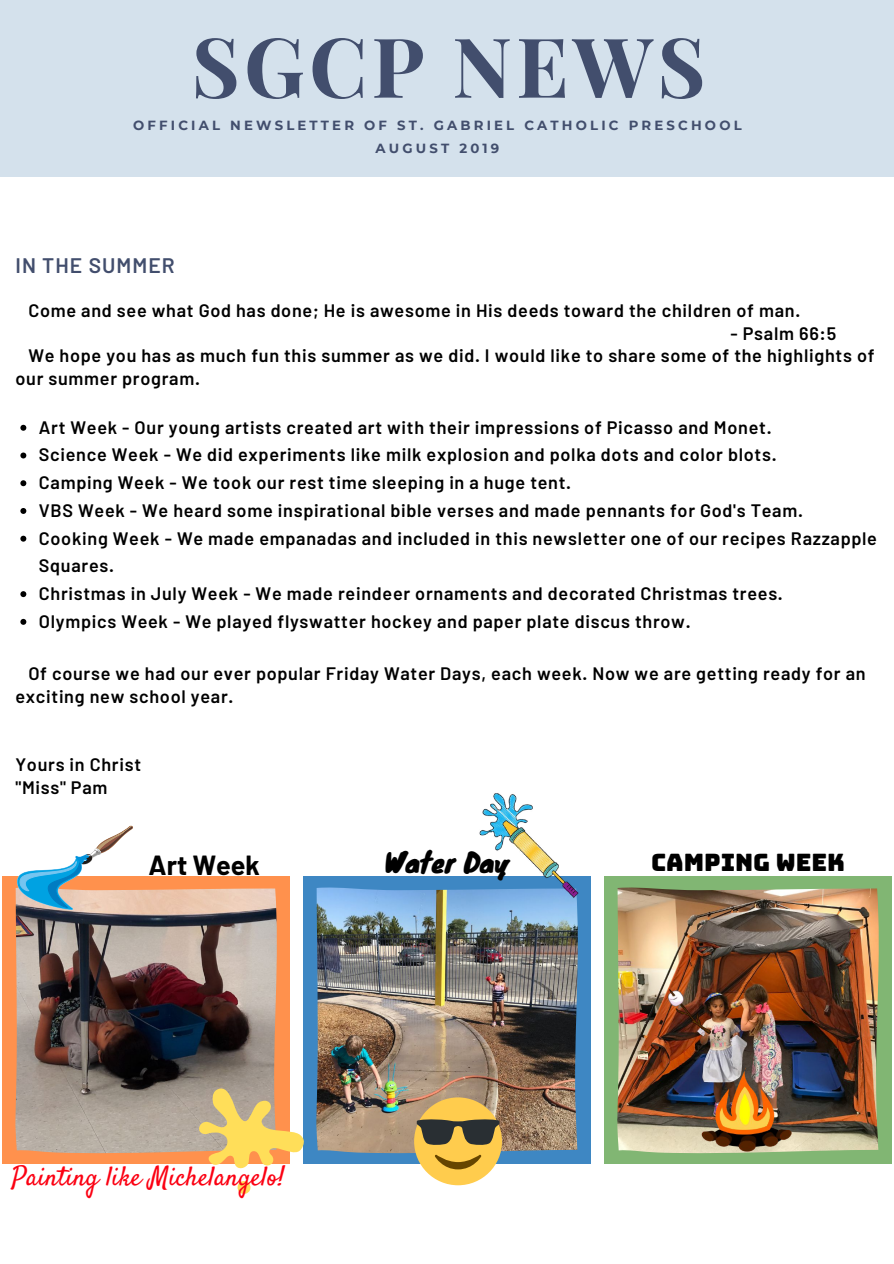
<style>
.page{position:relative;width:894px;height:1264px;background:#fff}
.page>*{position:absolute;margin:0;border:0;box-sizing:border-box;transform-origin:0 0}
.t1{font:700 82.8px "Playfair Display";letter-spacing:.05em;color:#424e6d}
.t2{font:27px "Satisfy";color:#fb0012}
.t3{font:27px "Knewave";color:#000}
.t4{font:700 27px "Barlow";color:#000}
.t5{font:24px "Bungee";color:#000}
.t6{font:600 21px "Barlow";letter-spacing:.05em;color:#424e6d}
.t7{font:600 18px/27.8px "Barlow";letter-spacing:.04em;color:#000}
.t8{font:700 13.2px/22.5px "Montserrat";letter-spacing:.24em;color:#424e6d;text-align:center}
</style>
<div class="page">
<svg style="left:20px;top:425px;width:6px;height:6px"></svg>
<svg style="left:20px;top:452px;width:6px;height:6px"></svg>
<svg style="left:20px;top:480px;width:6px;height:6px"></svg>
<svg style="left:20px;top:508px;width:6px;height:6px"></svg>
<svg style="left:20px;top:535px;width:6px;height:6px"></svg>
<svg style="left:20px;top:591px;width:6px;height:6px"></svg>
<svg style="left:20px;top:619px;width:6px;height:6px"></svg>
<div style="left:0;top:0;width:893px;height:177px;background:#d4e1ec"></div>
<div style="left:3px;top:876px;width:287px;height:287px;background:#ff914d"></div>
<img style="left:15px;top:888px;width:262px;height:265px">
<div style="left:303px;top:876px;width:287px;height:287px;background:#3e87c3"></div>
<img style="left:316px;top:887px;width:262px;height:266px">
<div style="left:604px;top:876px;width:287px;height:287px;background:#81b673"></div>
<img style="left:617px;top:887px;width:262px;height:266px">
<svg style="left:199px;top:1088px;width:105px;height:81px"></svg>
<svg style="left:237px;top:1181px;width:14px;height:13px"></svg>
<svg style="left:17px;top:826px;width:115px;height:83px"></svg>
<img style="left:467px;top:793px;width:112px;height:114px">
<div style="left:414px;top:1097px;width:88px;height:88px;background:#ffcc4d;border-radius:50%"></div>
<svg style="left:416px;top:1118px;width:83px;height:27px"></svg>
<svg style="left:435px;top:1154px;width:46px;height:15px"></svg>
<img style="left:699px;top:1065px;width:98px;height:88px">
<img style="left:668px;top:989px;width:42px;height:44px">
<h1 class="t1" style="left:191px;top:8px;width:515px">SGCP NEWS</h1>
<p class="t8" style="left:133px;top:114px;width:610px">OFFICIAL NEWSLETTER OF ST. GABRIEL CATHOLIC PRESCHOOL<br>AUGUST 2019</p>
<p class="t6" style="left:15px;top:252px;width:161px">IN THE SUMMER</p>
<p class="t7" style="left:28px;top:296px;width:773px">Come and see what God has done; He is awesome in His deeds toward the children of man.</p>
<p class="t7" style="left:730px;top:318px;width:107px">- Psalm 66:5</p>
<p class="t7" style="left:28px;top:341px;width:847px">We hope you has as much fun this summer as we did. I would like to share some of the highlights of</p>
<p class="t7" style="left:15px;top:364px;width:186px">our summer program.</p>
<p class="t7" style="left:39px;top:412px;width:839px">Art Week - Our young artists created art with their impressions of Picasso and Monet.<br>Science Week - We did experiments like milk explosion and polka dots and color blots.<br>Camping Week - We took our rest time sleeping in a huge tent.<br>VBS Week - We heard some inspirational bible verses and made pennants for God's Team.<br>Cooking Week - We made empanadas and included in this newsletter one of our recipes Razzapple Squares.<br>Christmas in July Week - We made reindeer ornaments and decorated Christmas trees.<br>Olympics Week - We played flyswatter hockey and paper plate discus throw.</p>
<p class="t7" style="left:15px;top:661px;width:851px;line-height:22.8px;text-indent:13px">Of course we had our ever popular Friday Water Days, each week. Now we are getting ready for an exciting new school year.</p>
<p class="t7" style="left:15px;top:752px;width:127px;line-height:22.8px">Yours in Christ "Miss" Pam</p>
<h2 class="t4" style="left:148px;top:848px;width:113px">Art Week</h2>
<h2 class="t3" style="left:384px;top:840px;width:127px">Water Day</h2>
<h3 class="t5" style="left:651px;top:850px;width:195px">CAMPING WEEK</h3>
<h2 class="t2" style="left:12px;top:1159px;width:274px">Painting like Michelangelo!</h2>
</div>
